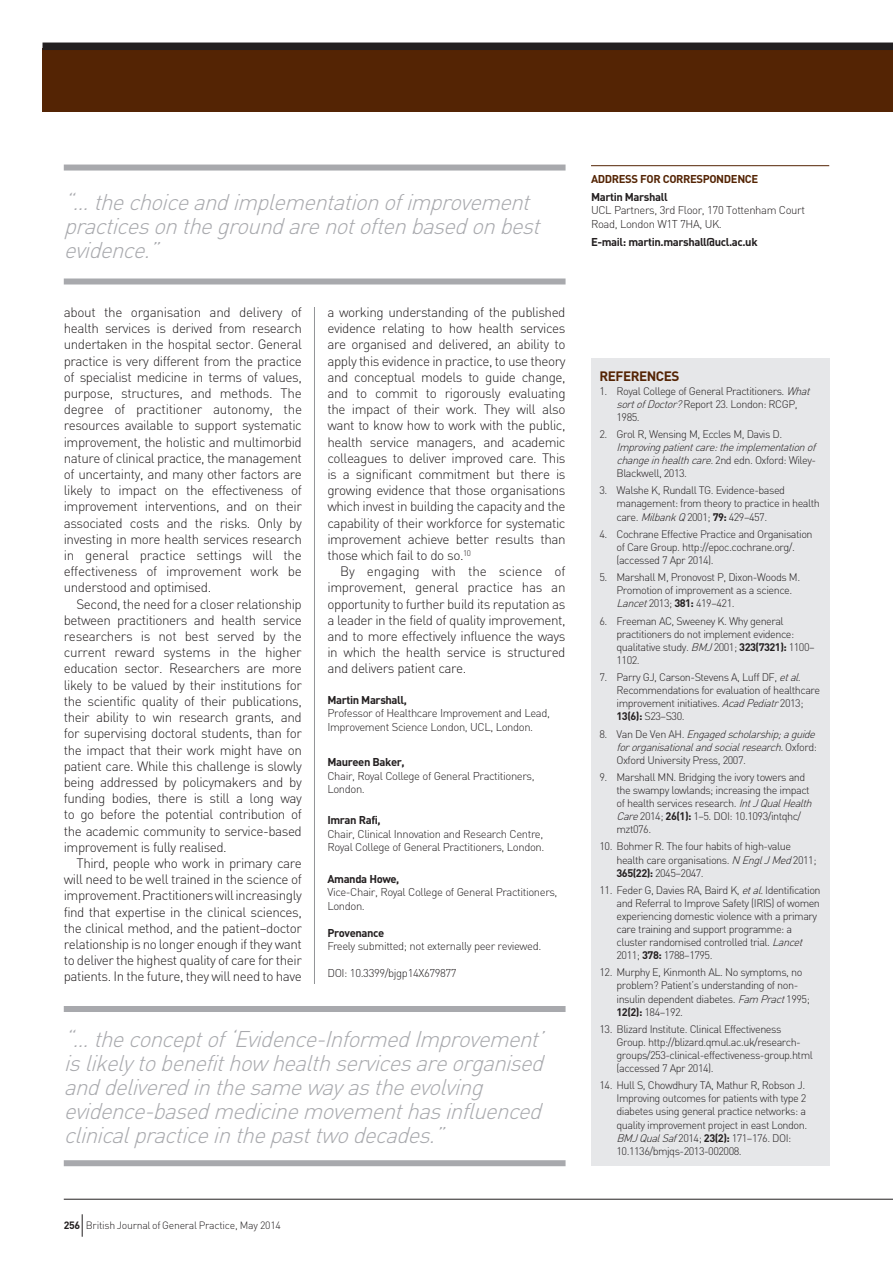
<style>
.page{position:relative;width:893px;height:1263px;background:#fff}
.page>*{position:absolute;margin:0;border:0;box-sizing:border-box;transform-origin:0 0}
.t1{font:italic 300 22.5px/24px "DIN";color:#a8a9ad}
.t2{font:300 13.5px/16.2px "DIN";letter-spacing:-.035em;color:#231f20;text-align:justify}
.t3{font:700 13.5px "DIN";color:#542404}
.t4{font:300 11.25px/13.5px "DIN";letter-spacing:-.035em;color:#231f20}
.t5{font:700 11.25px "DIN";letter-spacing:-.035em;color:#231f20}
.t6{font:700 11.25px "DIN";color:#542404}
.t7{font:300 10.8px/13px "DIN";letter-spacing:-.045em;color:#231f20}
.t8{font:italic 300 10.8px/13px "DIN";color:#231f20}
.t9{font:300 10.5px "DIN";letter-spacing:-.025em;color:#231f20}
.s1{font-style:italic}
.s2{font-style:normal}
.s3{font-weight:700}
</style>
<div class="page">
<hr style="left:64px;top:1199px;width:829px;height:1px;background:#231f20">
<svg style="left:82px;top:1214px;width:1px;height:23px"></svg>
<div style="left:43px;top:48px;width:850px;height:64px;background:#542404"></div>
<hr style="left:314px;top:165px;width:1px;height:1001px;background:#939598">
<div style="left:591px;top:359px;width:238px;height:807px;background:#e6e7e9"></div>
<hr style="left:591px;top:165px;width:238px;height:1px;background:#542404">
<div style="left:64px;top:1006px;width:502px;height:6px;background:#a8a9ad"></div>
<div style="left:64px;top:1160px;width:502px;height:6px;background:#a8a9ad"></div>
<div style="left:64px;top:146px;width:506px;height:160px;background:#fff"></div>
<div style="left:64px;top:165px;width:502px;height:6px;background:#a8a9ad"></div>
<div style="left:64px;top:278px;width:502px;height:6px;background:#a8a9ad"></div>
<div style="left:43px;top:43px;width:850px;height:7px;background:#231f20"></div>
<h1 class="t1" style="left:64px;top:190px;width:484px">“...thechoiceandimplementationofimprovement practicesonthegroundarenotoftenbasedonbest evidence.”</h1>
<p class="t2" style="left:64px;top:304px;width:240px">about the organisation and delivery of health services is derived from research undertaken in the hospital sector. General practice is very different from the practice of specialist medicine in terms of values, purpose, structures, and methods. The degree of practitioner autonomy, the resources available to support systematic improvement, the holistic and multimorbid nature of clinical practice, the management of uncertainty, and many other factors are likely to impact on the effectiveness of improvement interventions, and on their associated costs and the risks. Only by investing in more health services research in general practice settings will the effectiveness of improvement work be understood and optimised.</p>
<p class="t2" style="left:64px;top:596px;width:240px;text-indent:13px">Second, the need for a closer relationship between practitioners and health service researchers is not best served by the current reward systems in the higher education sector. Researchers are more likely to be valued by their institutions for the scientific quality of their publications, their ability to win research grants, and for supervising doctoral students, than for the impact that their work might have on patient care. While this challenge is slowly being addressed by policymakers and by funding bodies, there is still a long way to go before the potential contribution of the academic community to service-based improvement is fully realised.</p>
<p class="t2" style="left:64px;top:855px;width:240px;text-indent:13px">Third, people who work in primary care will need to be well trained in the science of improvement. Practitioners will increasingly find that expertise in the clinical sciences, the clinical method, and the patient–doctor relationship is no longer enough if they want to deliver the highest quality of care for their patients. In the future, they will need to have</p>
<p class="t2" style="left:327px;top:304px;width:240px">a working understanding of the published evidence relating to how health services are organised and delivered, an ability to apply this evidence in practice, to use theory and conceptual models to guide change, and to commit to rigorously evaluating the impact of their work. They will also want to know how to work with the public, health service managers, and academic colleagues to deliver improved care. This is a significant commitment but there is growing evidence that those organisations which invest in building the capacity and the capability of their workforce for systematic improvement achieve better results than those which fail to do so.<sup>10</sup></p>
<p class="t2" style="left:327px;top:563px;width:240px;text-indent:13px">By engaging with the science of improvement, general practice has an opportunity to further build its reputation as a leader in the field of quality improvement, and to more effectively influence the ways in which the health service is structured and delivers patient care.</p>
<p class="t5" style="left:327px;top:692px;width:81px">Martin Marshall,</p>
<p class="t4" style="left:327px;top:706px;width:224px">Professor of Healthcare Improvement and Lead,<br>Improvement Science London, UCL, London.</p>
<p class="t5" style="left:327px;top:754px;width:79px">Maureen Baker,</p>
<p class="t4" style="left:327px;top:769px;width:209px">Chair, Royal College of General Practitioners,<br>London.</p>
<p class="t5" style="left:327px;top:813px;width:55px">Imran Rafi,</p>
<p class="t4" style="left:327px;top:827px;width:219px">Chair, Clinical Innovation and Research Centre,<br>Royal College of General Practitioners, London.</p>
<p class="t5" style="left:327px;top:871px;width:73px">Amanda Howe,</p>
<p class="t4" style="left:327px;top:885px;width:232px">Vice-Chair, Royal College of General Practitioners,<br>London.</p>
<p class="t5" style="left:327px;top:925px;width:58px">Provenance</p>
<p class="t4" style="left:327px;top:939px;width:215px">Freely submitted; not externally peer reviewed.</p>
<p class="t4" style="left:327px;top:966px;width:131px">DOI: 10.3399/bjgp14X679877</p>
<p class="t1" style="left:64px;top:1027px;width:488px">“...theconceptof‘Evidence-InformedImprovement’ islikelytobenefithow healthservicesareorganised anddeliveredinthesamewayastheevolving evidence-basedmedicinemovementhasinfluenced clinicalpracticeinthepasttwodecades.”</p>
<p class="t6" style="left:591px;top:172px;width:8px">ADDRESS</p>
<p class="t6" style="left:640px;top:172px;width:8px">FOR</p>
<p class="t6" style="left:663px;top:172px;width:8px">CORRESPONDENCE</p>
<p class="t5" style="left:591px;top:189px;width:78px">Martin Marshall</p>
<p class="t4" style="left:591px;top:203px;width:215px">UCL Partners, 3rd Floor, 170 Tottenham Court<br>Road, London W1T 7HA, UK.</p>
<p class="t5" style="left:591px;top:234px;width:168px">E-mail: martin.marshall@ucl.ac.uk</p>
<p class="t3" style="left:599px;top:368px;width:9px">REFERENCES</p>
<p class="t7" style="left:616px;top:384px;width:198px;text-indent:-17px">1. Royal College of General Practitioners. <span class="s1">What sortofDoctor?</span>Report 23. London: RCGP,<br>1985.</p>
<p class="t7" style="left:599px;top:427px;width:184px">2. Grol R, Wensing M, Eccles M, Davis D.</p>
<p class="t8" style="left:616px;top:440px;width:204px">Improvingpatientcare:theimplementationof changeinhealthcare.<span class="s2">2nd edn. Oxford: Wiley-<br>Blackwell, 2013.</span></p>
<p class="t7" style="left:616px;top:484px;width:205px;text-indent:-17px">3. Walshe K, Rundall TG. Evidence-based management: from theory to practice in health care. <span class="s1">MilbankQ</span>2001; <span class="s3">79:</span> 429–457.</p>
<p class="t7" style="left:616px;top:527px;width:198px;text-indent:-17px">4. Cochrane Effective Practice and Organisation of Care Group. http://epoc.cochrane.org/. (accessed 7 Apr 2014).</p>
<p class="t7" style="left:616px;top:571px;width:185px;text-indent:-17px">5. Marshall M, Pronovost P, Dixon-Woods M.<br>Promotion of improvement as a science.<br><span class="s1">Lancet</span>2013; <span class="s3">381:</span> 419–421.</p>
<p class="t7" style="left:616px;top:614px;width:200px;text-indent:-17px">6. Freeman AC, Sweeney K. Why general practitioners do not implement evidence: qualitative study. <span class="s1">BMJ</span>2001; <span class="s3">323(7321):</span> 1100– 1102.</p>
<p class="t7" style="left:616px;top:670px;width:205px;text-indent:-17px">7. Parry GJ, Carson-Stevens A, Luff DF, <span class="s1">etal.<br></span>Recommendations for evaluation of healthcare improvement initiatives. <span class="s1">AcadPediatr</span>2013; <span class="s3">13(6):</span> S23–S30.</p>
<p class="t8" style="left:616px;top:727px;width:203px;text-indent:-17px"><span class="s2">8 . V a n D e V e n A H .</span> Engagedscholarship;aguide fororganisationalandsocialresearch.<span class="s2">O x f o r d :<br>Oxford University Press, 2007.</span></p>
<p class="t7" style="left:616px;top:770px;width:200px;text-indent:-17px">9. Marshall MN. Bridging the ivory towers and the swampy lowlands; increasing the impact of health services research. <span class="s1">IntJQualHealth Care</span>2014; <span class="s3">26(1):</span> 1–5. DOI: 10.1093/intqhc/ mzt076.</p>
<p class="t7" style="left:616px;top:840px;width:202px;text-indent:-17px">10. Bohmer R. The four habits of high-value health care organisations. <span class="s1">N EnglJMed</span>2011;<br><span class="s3">365(22):</span> 2045–2047.</p>
<p class="t7" style="left:616px;top:883px;width:206px;text-indent:-17px">11. Feder G, Davies RA, Baird K, <span class="s1">etal</span>. Identification and Referral to Improve Safety (IRIS) of women experiencing domestic violence with a primary care training and support programme: a cluster randomised controlled trial. <span class="s1">Lancet </span>2011; <span class="s3">378:</span> 1788–1795.</p>
<p class="t7" style="left:616px;top:966px;width:195px;text-indent:-17px">12. Murphy E, Kinmonth AL. No symptoms, no problem? Patient’s understanding of non&shy;insulin dependent diabetes. <span class="s1">Fam Pract</span>1995; <span class="s3">12(2):</span> 184–192.</p>
<p class="t7" style="left:616px;top:1022px;width:198px;text-indent:-17px">13. Blizard Institute. Clinical Effectiveness Group. http://blizard.qmul.ac.uk/research&shy;groups/253-clinical-effectiveness-group.html (accessed 7 Apr 2014).</p>
<p class="t7" style="left:616px;top:1079px;width:192px;text-indent:-17px">14. Hull S, Chowdhury TA, Mathur R, Robson J.<br>Improving outcomes for patients with type 2 diabetes using general practice networks: a quality improvement project in east London.<br><span class="s1">BMJQualSaf</span>2014; <span class="s3">23(2):</span> 171–176. DOI:<br>10.1136/bmjqs-2013-002008.</p>
<p class="t9" style="left:64px;top:1219px;width:219px"><span class="s3">256</span> British Journal of General Practice, May 2014</p>
</div>
